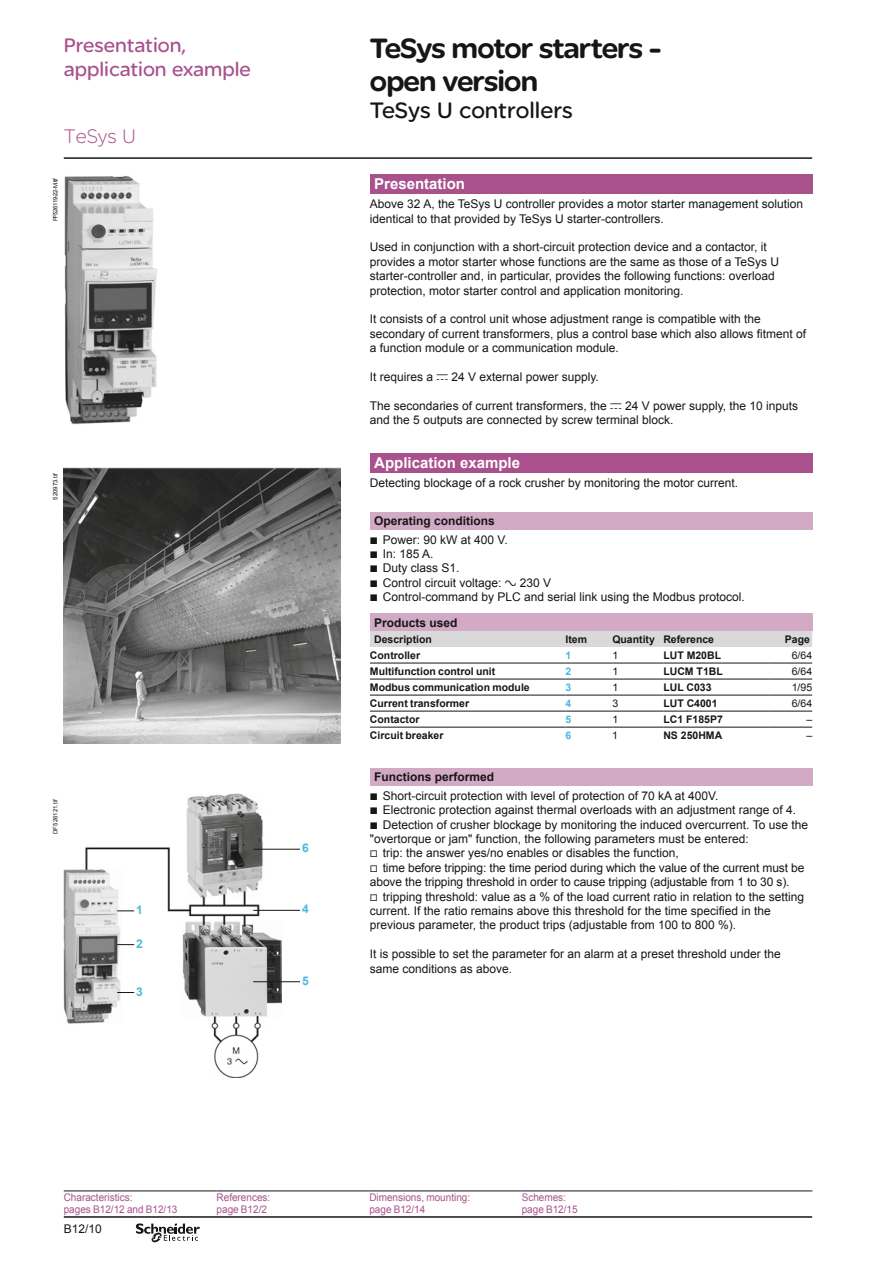
<style>
.page{position:relative;width:893px;height:1263px;background:#fff}
.page>*{position:absolute;margin:0;border:0;box-sizing:border-box;transform-origin:0 0}
.t1{font:900 30px/33px "SE Optimist";letter-spacing:-.03em;color:#151616}
.t2{font:24px "SE Optimist";color:#151616}
.t3{font:21px/24px "SE Optimist";color:#a8518c}
.t4{font:300 21px "SE Optimist";color:#a8518c}
.t5{font:700 15px "Arial";color:#fff}
.t6{font:12px/14.4px "Arial";color:#151616}
.t7{font:700 12px/18.6px "Arial";color:#151616}
.t8{font:700 12px "Arial";color:#4bb9df}
.t9{font:700 10.5px "Arial";color:#151616}
.t10{font:10.5px/12px "Arial";color:#a8518c;scale:.95 1}
.t11{font:10.5px "Arial";color:#151616}
.t12{font:700 10.5px "Arial";color:#4bb9df}
.t13{font:6px "Arial";color:#151616}
.t14{font:6px "Arial";letter-spacing:-.065em;color:#151616}
.s1{font-family:"Graph Schneider"}
.s2{font-family:"Graph Schneider";font-weight:400}
.s3{font-weight:400}
.s4{font-weight:700}
</style>
<div class="page">
<hr style="left:64px;top:157px;width:748px;height:2px;background:#151616">
<hr style="left:64px;top:1216px;width:748px;height:2px;background:#151616">
<svg style="left:136px;top:1223px;width:64px;height:19px"></svg>
<div style="left:370px;top:174px;width:442px;height:20px;background:#a8518c"></div>
<div style="left:370px;top:453px;width:442px;height:20px;background:#a8518c"></div>
<div style="left:370px;top:512px;width:442px;height:17px;background:#d3aac6"></div>
<div style="left:370px;top:614px;width:442px;height:17px;background:#d3aac6"></div>
<div style="left:370px;top:631px;width:442px;height:16px;background:#d9d9da"></div>
<hr style="left:770px;top:727px;width:42px;height:1px;background:#151616">
<hr style="left:663px;top:727px;width:107px;height:1px;background:#151616">
<hr style="left:612px;top:727px;width:51px;height:1px;background:#151616">
<hr style="left:566px;top:727px;width:46px;height:1px;background:#151616">
<hr style="left:370px;top:727px;width:196px;height:1px;background:#151616">
<hr style="left:770px;top:711px;width:42px;height:1px;background:#151616">
<hr style="left:663px;top:711px;width:107px;height:1px;background:#151616">
<hr style="left:612px;top:711px;width:51px;height:1px;background:#151616">
<hr style="left:566px;top:711px;width:46px;height:1px;background:#151616">
<hr style="left:370px;top:711px;width:196px;height:1px;background:#151616">
<hr style="left:770px;top:695px;width:42px;height:1px;background:#151616">
<hr style="left:663px;top:695px;width:107px;height:1px;background:#151616">
<hr style="left:612px;top:695px;width:51px;height:1px;background:#151616">
<hr style="left:566px;top:695px;width:46px;height:1px;background:#151616">
<hr style="left:370px;top:695px;width:196px;height:1px;background:#151616">
<hr style="left:770px;top:679px;width:42px;height:1px;background:#151616">
<hr style="left:663px;top:679px;width:107px;height:1px;background:#151616">
<hr style="left:612px;top:679px;width:51px;height:1px;background:#151616">
<hr style="left:566px;top:679px;width:46px;height:1px;background:#151616">
<hr style="left:370px;top:679px;width:196px;height:1px;background:#151616">
<hr style="left:770px;top:663px;width:42px;height:1px;background:#151616">
<hr style="left:663px;top:663px;width:107px;height:1px;background:#151616">
<hr style="left:612px;top:663px;width:51px;height:1px;background:#151616">
<hr style="left:566px;top:663px;width:46px;height:1px;background:#151616">
<hr style="left:370px;top:663px;width:196px;height:1px;background:#151616">
<div style="left:370px;top:768px;width:442px;height:17px;background:#d3aac6"></div>
<hr style="left:675px;top:1191px;width:137px;height:1px;background:#151616">
<hr style="left:64px;top:1191px;width:153px;height:1px;background:#151616">
<hr style="left:217px;top:1191px;width:152px;height:1px;background:#151616">
<hr style="left:369px;top:1191px;width:153px;height:1px;background:#151616">
<hr style="left:522px;top:1191px;width:153px;height:1px;background:#151616">
<img style="left:64px;top:176px;width:94px;height:249px">
<img style="left:64px;top:467px;width:276px;height:277px">
<img style="left:64px;top:793px;width:218px;height:285px">
<hr style="left:253px;top:849px;width:47px;height:1px;background:#151616">
<hr style="left:253px;top:910px;width:47px;height:1px;background:#151616">
<hr style="left:253px;top:981px;width:47px;height:1px;background:#151616">
<svg style="left:117px;top:910px;width:17px;height:1px"></svg>
<svg style="left:117px;top:944px;width:17px;height:1px"></svg>
<svg style="left:117px;top:992px;width:17px;height:1px"></svg>
<h3 class="t3" style="left:64px;top:33px;width:189px">Presentation, application example</h3>
<h1 class="t1" style="left:370px;top:31px;width:293px">TeSys motor starters - open version</h1>
<h2 class="t2" style="left:370px;top:96px;width:204px">TeSys U controllers</h2>
<h3 class="t4" style="left:64px;top:125px;width:73px">TeSys U</h3>
<p class="t14" style="left:51px;top:221px;width:45px;rotate:-90deg">PF526119-22-M.tif</p>
<p class="t13" style="left:51px;top:500px;width:28px;rotate:-90deg">520973.tif</p>
<p class="t13" style="left:51px;top:834px;width:36px;rotate:-90deg">DF526121.tif</p>
<p class="t8" style="left:136px;top:902px;width:8px">1</p>
<p class="t8" style="left:136px;top:935px;width:8px">2</p>
<p class="t8" style="left:136px;top:983px;width:8px">3</p>
<p class="t8" style="left:302px;top:840px;width:8px">6</p>
<p class="t8" style="left:302px;top:901px;width:8px">4</p>
<p class="t8" style="left:302px;top:973px;width:8px">5</p>
<p class="t5" style="left:374px;top:174px;width:92px">Presentation</p>
<p class="t6" style="left:370px;top:197px;width:435px">Above 32 A, the TeSys U controller provides a motor starter management solution identical to that provided by TeSys U starter-controllers.</p>
<p class="t6" style="left:370px;top:240px;width:411px">Used in conjunction with a short-circuit protection device and a contactor, it provides a motor starter whose functions are the same as those of a TeSys U starter‑controller and, in particular, provides the following functions: overload protection, motor starter control and application monitoring.</p>
<p class="t6" style="left:370px;top:312px;width:438px">It consists of a control unit whose adjustment range is compatible with the secondary of current transformers, plus a control base which also allows fitment of a function module or a communication module.</p>
<p class="t6" style="left:370px;top:370px;width:230px">It requires a <span class="s1">c</span> 24 V external power supply.</p>
<p class="t6" style="left:370px;top:399px;width:430px">The secondaries of current transformers, the <span class="s1">c</span> 24 V power supply, the 10 inputs and the 5 outputs are connected by screw terminal block.</p>
<p class="t5" style="left:374px;top:453px;width:147px">Application example</p>
<p class="t6" style="left:370px;top:476px;width:370px">Detecting blockage of a rock crusher by monitoring the motor current.</p>
<p class="t7" style="left:370px;top:512px;width:139px;text-indent:4px">Operating conditions<br><span class="s2">b</span> <span class="s3">Power: 90 kW at 400 V.</span></p>
<p class="t6" style="left:370px;top:547px;width:376px"><span class="s1">b</span> In: 185 A.<br><span class="s1">b</span> Duty class S1.<br><span class="s1">b</span> Control circuit voltage: <span class="s1">a</span> 230 V<br><span class="s1">b</span> Control-command by PLC and serial link using the Modbus protocol.</p>
<p class="t7" style="left:374px;top:614px;width:85px">Products used</p>
<p class="t9" style="left:374px;top:632px;width:59px">Description</p>
<p class="t9" style="left:566px;top:632px;width:23px">Item</p>
<p class="t9" style="left:612px;top:632px;width:103px">Quantity Reference</p>
<p class="t9" style="left:785px;top:632px;width:27px">Page</p>
<p class="t9" style="left:370px;top:648px;width:52px">Controller</p>
<p class="t12" style="left:566px;top:648px;width:7px">1</p>
<p class="t11" style="left:612px;top:648px;width:7px">1</p>
<p class="t9" style="left:663px;top:648px;width:59px">LUT M20BL</p>
<p class="t11" style="left:792px;top:648px;width:22px">6/64</p>
<p class="t9" style="left:370px;top:664px;width:127px">Multifunction control unit</p>
<p class="t12" style="left:566px;top:664px;width:7px">2</p>
<p class="t11" style="left:612px;top:664px;width:7px">1</p>
<p class="t9" style="left:663px;top:664px;width:61px">LUCM T1BL</p>
<p class="t11" style="left:792px;top:664px;width:22px">6/64</p>
<p class="t9" style="left:370px;top:680px;width:161px">Modbus communication module</p>
<p class="t12" style="left:566px;top:680px;width:7px">3</p>
<p class="t11" style="left:612px;top:680px;width:7px">1</p>
<p class="t9" style="left:663px;top:680px;width:50px">LUL C033</p>
<p class="t11" style="left:792px;top:680px;width:22px">1/95</p>
<p class="t9" style="left:370px;top:696px;width:101px">Current transformer</p>
<p class="t12" style="left:566px;top:696px;width:7px">4</p>
<p class="t11" style="left:612px;top:696px;width:7px">3</p>
<p class="t9" style="left:663px;top:696px;width:56px">LUT C4001</p>
<p class="t11" style="left:792px;top:696px;width:22px">6/64</p>
<p class="t9" style="left:370px;top:712px;width:51px">Contactor</p>
<p class="t12" style="left:566px;top:712px;width:7px">5</p>
<p class="t11" style="left:612px;top:712px;width:7px">1</p>
<p class="t9" style="left:663px;top:712px;width:61px">LC1 F185P7</p>
<p class="t11" style="left:806px;top:712px;width:7px">–</p>
<p class="t9" style="left:370px;top:728px;width:75px">Circuit breaker</p>
<p class="t12" style="left:566px;top:728px;width:7px">6</p>
<p class="t11" style="left:612px;top:728px;width:7px">1</p>
<p class="t9" style="left:663px;top:728px;width:60px">NS 250HMA</p>
<p class="t11" style="left:806px;top:728px;width:7px">–</p>
<p class="t6" style="left:370px;top:768px;width:350px;line-height:18.6px;text-indent:4px"><span class="s4">Functions performed<br></span><span class="s1">b</span> Short-circuit protection with level of protection of 70 kA at 400V.</p>
<p class="t6" style="left:370px;top:803px;width:440px"><span class="s1">b</span> Electronic protection against thermal overloads with an adjustment range of 4.<br><span class="s1">b</span> Detection of crusher blockage by monitoring the induced overcurrent. To use the "overtorque or jam" function, the following parameters must be entered:<br><span class="s1">v</span> trip: the answer yes/no enables or disables the function,<br><span class="s1">v</span> time before tripping: the time period during which the value of the current must be above the tripping threshold in order to cause tripping (adjustable from 1 to 30 s).<br><span class="s1">v</span> tripping threshold: value as a % of the load current ratio in relation to the setting current. If the ratio remains above this threshold for the time specified in the previous parameter, the product trips (adjustable from 100 to 800 %).</p>
<p class="t6" style="left:370px;top:947px;width:412px">It is possible to set the parameter for an alarm at a preset threshold under the same conditions as above.</p>
<p class="t10" style="left:64px;top:1191px;width:121px">Characteristics:<br>pages B12/12 and B12/13</p>
<p class="t10" style="left:217px;top:1191px;width:58px">References: page B12/2</p>
<p class="t10" style="left:369px;top:1191px;width:108px">Dimensions, mounting: page B12/14</p>
<p class="t10" style="left:522px;top:1191px;width:60px">Schemes: page B12/15</p>
<p class="t6" style="left:64px;top:1222px;width:40px">B12/10</p>
</div>
